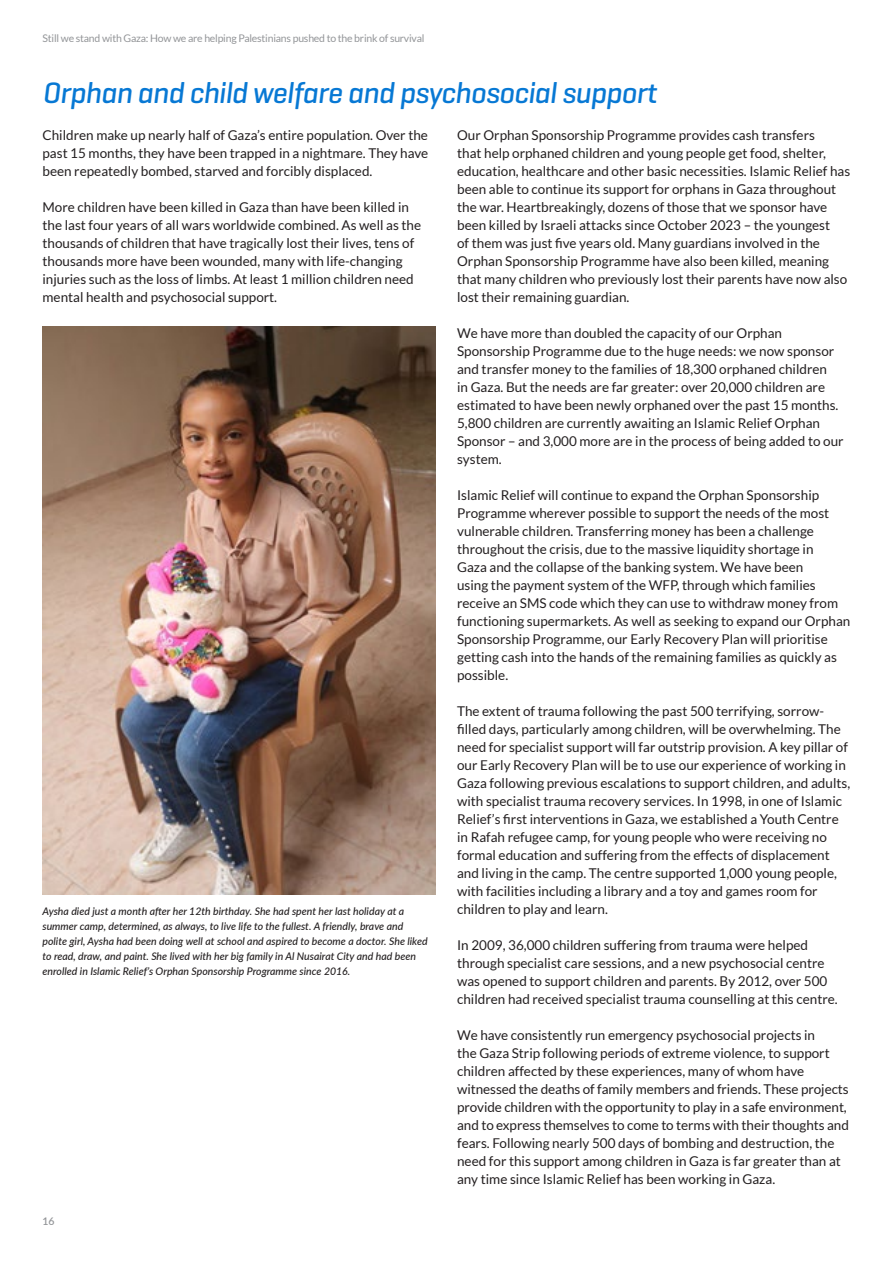
<style>
.page{position:relative;width:893px;height:1263px;background:#fff}
.page>*{position:absolute;margin:0;border:0;box-sizing:border-box;transform-origin:0 0}
.t1{font:italic 500 30px "Geogrotesque";letter-spacing:-.02em;color:#0778d4}
.t2{font:13.5px/18px "Lato";color:#231f20}
.t3{font:italic 500 10.5px/15px "Lato";color:#231f20}
.t4{font:10.5px "Lato";letter-spacing:-.02em;color:#939598}
.t5{font:600 10.5px "Lato";color:#939598}
</style>
<div class="page">
<hr style="left:892px;top:0;width:1px;height:1263px;background:#0778d4">
<img style="left:43px;top:326px;width:393px;height:569px">
<p class="t4" style="left:43px;top:33px;width:384px">Still we stand with Gaza: How we are helping Palestinians pushed to the brink of survival</p>
<h1 class="t1" style="left:43px;top:74px;width:616px">Orphan and child welfare and psychosocial support</h1>
<p class="t2" style="left:43px;top:126px;width:387px;text-align:justify">Children make up nearly half of Gaza’s entire population. Over the past 15 months, they have been trapped in a nightmare. They have been repeatedly bombed, starved and forcibly displaced.</p>
<p class="t2" style="left:43px;top:198px;width:380px">More children have been killed in Gaza than have been killed in the last four years of all wars worldwide combined. As well as the thousands of children that have tragically lost their lives, tens of thousands more have been wounded, many with life-changing injuries such as the loss of limbs. At least 1 million children need mental health and psychosocial support.</p>
<p class="t3" style="left:43px;top:903px;width:387px">Aysha died just a month after her 12th birthday. She had spent her last holiday at a summer camp, determined, as always, to live life to the fullest. A friendly, brave and polite girl, Aysha had been doing well at school and aspired to become a doctor. She liked to read, draw, and paint. She lived with her big family in Al Nusairat City and had been enrolled in Islamic Relief’s Orphan Sponsorship Programme since 2016.</p>
<p class="t5" style="left:43px;top:1213px;width:13px">16</p>
<p class="t2" style="left:457px;top:126px;width:395px">Our Orphan Sponsorship Programme provides cash transfers<br>that help orphaned children and young people get food, shelter, education, healthcare and other basic necessities. Islamic Relief has been able to continue its support for orphans in Gaza throughout the war. Heartbreakingly, dozens of those that we sponsor have been killed by Israeli attacks since October 2023 – the youngest<br>of them was just five years old. Many guardians involved in the Orphan Sponsorship Programme have also been killed, meaning that many children who previously lost their parents have now also lost their remaining guardian.</p>
<p class="t2" style="left:457px;top:324px;width:388px">We have more than doubled the capacity of our Orphan Sponsorship Programme due to the huge needs: we now sponsor and transfer money to the families of 18,300 orphaned children<br>in Gaza. But the needs are far greater: over 20,000 children are estimated to have been newly orphaned over the past 15 months.<br>5,800 children are currently awaiting an Islamic Relief Orphan Sponsor – and 3,000 more are in the process of being added to our system.</p>
<p class="t2" style="left:457px;top:486px;width:395px">Islamic Relief will continue to expand the Orphan Sponsorship Programme wherever possible to support the needs of the most vulnerable children. Transferring money has been a challenge throughout the crisis, due to the massive liquidity shortage in<br>Gaza and the collapse of the banking system. We have been<br>using the payment system of the WFP, through which families receive an SMS code which they can use to withdraw money from functioning supermarkets. As well as seeking to expand our Orphan Sponsorship Programme, our Early Recovery Plan will prioritise getting cash into the hands of the remaining families as quickly as possible.</p>
<p class="t2" style="left:457px;top:702px;width:395px">The extent of trauma following the past 500 terrifying, sorrow&shy;filled days, particularly among children, will be overwhelming. The need for specialist support will far outstrip provision. A key pillar of our Early Recovery Plan will be to use our experience of working in Gaza following previous escalations to support children, and adults, with specialist trauma recovery services. In 1998, in one of Islamic Relief’s first interventions in Gaza, we established a Youth Centre in Rafah refugee camp, for young people who were receiving no formal education and suffering from the effects of displacement and living in the camp. The centre supported 1,000 young people, with facilities including a library and a toy and games room for children to play and learn.</p>
<p class="t2" style="left:457px;top:935px;width:382px">In 2009, 36,000 children suffering from trauma were helped through specialist care sessions, and a new psychosocial centre was opened to support children and parents. By 2012, over 500 children had received specialist trauma counselling at this centre.</p>
<p class="t2" style="left:457px;top:1025px;width:393px">We have consistently run emergency psychosocial projects in<br>the Gaza Strip following periods of extreme violence, to support children affected by these experiences, many of whom have witnessed the deaths of family members and friends. These projects provide children with the opportunity to play in a safe environment, and to express themselves to come to terms with their thoughts and fears. Following nearly 500 days of bombing and destruction, the need for this support among children in Gaza is far greater than at any time since Islamic Relief has been working in Gaza.</p>
</div>
